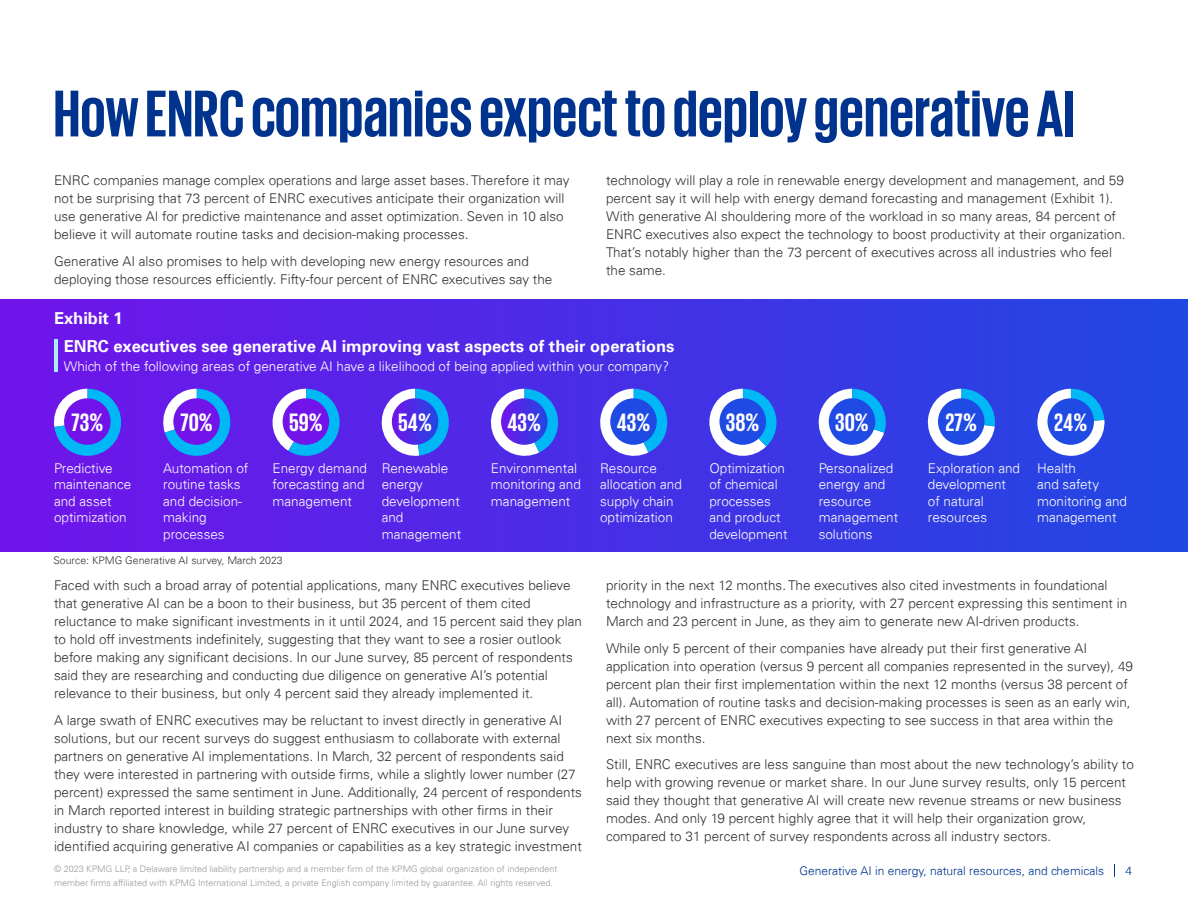
<style>
.page{position:relative;width:1188px;height:918px;background:#fff}
.page>*{position:absolute;margin:0;border:0;box-sizing:border-box;transform-origin:0 0}
.Header_Text_45pt_Blue{font:700 67.5px "KPMG";color:#00338d}
.t1{font:700 25.8px "KPMG";color:#fff}
.Graph_Title_11pt_White{font:700 16.5px "Univers";color:#fff}
.Bodycopy_9pt{font:300 13.5px/18px "Univers 45";color:#333}
.Bodycopy_9pt_White{font:300 13.5px/16.5px "Univers 45";color:#fff}
.t2{font:300 12px "Univers 45";color:#00338d}
.Source_7pt{font:300 10.5px "Univers 45";color:#333}
.t3{font:300 9px "Univers 45";color:#989898}
</style>
<div class="page">
<div style="left:0;top:300px;width:1188px;height:252px;background:linear-gradient(to right,#7114ea,#2048e2)"></div>
<hr style="left:54px;top:340px;width:3px;height:32px;background:#aceaff">
<svg style="left:706px;top:389px;width:70px;height:70px"></svg>
<div style="left:719px;top:398px;width:47px;height:47px;background:#1f4ae3;border-radius:50%"></div>
<svg style="left:595px;top:389px;width:72px;height:72px"></svg>
<div style="left:610px;top:398px;width:47px;height:47px;background:#1f4ae3;border-radius:50%"></div>
<svg style="left:486px;top:389px;width:72px;height:72px"></svg>
<svg style="left:501px;top:398px;width:47px;height:47px;background:#4a32e6"></svg>
<svg style="left:380px;top:389px;width:69px;height:69px"></svg>
<div style="left:392px;top:398px;width:46px;height:47px;background:linear-gradient(to right,#7313ea,#2248e3);border-radius:23px"></div>
<svg style="left:268px;top:389px;width:72px;height:67px"></svg>
<div style="left:283px;top:398px;width:46px;height:47px;background:#7213ea;border-radius:50%"></div>
<svg style="left:159px;top:389px;width:71px;height:67px"></svg>
<div style="left:173px;top:398px;width:47px;height:47px;background:#7213ea;border-radius:50%"></div>
<svg style="left:52px;top:389px;width:69px;height:67px;background:#5186f2"></svg>
<div style="left:64px;top:398px;width:47px;height:47px;background:#7213ea;border-radius:50%"></div>
<svg style="left:1114px;top:864px;width:1px;height:13px"></svg>
<svg style="left:1036px;top:389px;width:70px;height:68px"></svg>
<div style="left:1047px;top:398px;width:47px;height:47px;background:#1f4ae3;border-radius:50%"></div>
<svg style="left:926px;top:389px;width:69px;height:69px"></svg>
<div style="left:938px;top:398px;width:47px;height:47px;background:#1f4ae3;border-radius:50%"></div>
<svg style="left:815px;top:389px;width:71px;height:71px"></svg>
<div style="left:829px;top:398px;width:46px;height:47px;background:#1f4ae3;border-radius:50%"></div>
<p class="Header_Text_45pt_Blue" style="left:54px;top:80px;width:1023px">How ENRC companies expect to deploy generative AI</p>
<p class="Bodycopy_9pt" style="left:54px;top:171px;width:517px">ENRC companies manage complex operations and large asset bases. Therefore it may not be surprising that 73 percent of ENRC executives anticipate their organization will use generative AI for predictive maintenance and asset optimization. Seven in 10 also believe it will automate routine tasks and decision-making processes.</p>
<p class="Bodycopy_9pt" style="left:54px;top:252px;width:500px">Generative AI also promises to help with developing new energy resources and deploying those resources efficiently. Fifty-four percent of ENRC executives say the</p>
<p class="Bodycopy_9pt" style="left:606px;top:171px;width:521px">technology will play a role in renewable energy development and management, and 59 percent say it will help with energy demand forecasting and management (Exhibit 1).<br>With generative AI shouldering more of the workload in so many areas, 84 percent of ENRC executives also expect the technology to boost productivity at their organization.<br>That’s notably higher than the 73 percent of executives across all industries who feel the same.</p>
<p class="Graph_Title_11pt_White" style="left:54px;top:309px;width:70px">Exhibit 1</p>
<p class="Graph_Title_11pt_White" style="left:64px;top:336px;width:612px">ENRC executives see generative AI improving vast aspects of their operations</p>
<p class="Bodycopy_9pt_White" style="left:64px;top:358px;width:607px">Which of the following areas of generative AI have a likelihood of being applied within your company?</p>
<h2 class="t1" style="left:71px;top:409px;width:33px">73%</h2>
<h2 class="t1" style="left:180px;top:409px;width:34px">70%</h2>
<h2 class="t1" style="left:289px;top:409px;width:35px">59%</h2>
<h2 class="t1" style="left:398px;top:409px;width:35px">54%</h2>
<h2 class="t1" style="left:508px;top:409px;width:35px">43%</h2>
<h2 class="t1" style="left:617px;top:409px;width:35px">43%</h2>
<h2 class="t1" style="left:726px;top:409px;width:35px">38%</h2>
<h2 class="t1" style="left:835px;top:409px;width:35px">30%</h2>
<h2 class="t1" style="left:946px;top:409px;width:33px">27%</h2>
<h2 class="t1" style="left:1054px;top:409px;width:35px">24%</h2>
<p class="Bodycopy_9pt_White" style="left:54px;top:460px;width:79px">Predictive maintenance and asset optimization</p>
<p class="Bodycopy_9pt_White" style="left:273px;top:460px;width:96px">Energy demand forecasting and management</p>
<p class="Bodycopy_9pt_White" style="left:709px;top:460px;width:80px">Optimization of chemical processes and product development</p>
<p class="Bodycopy_9pt_White" style="left:928px;top:460px;width:94px">Exploration and development of natural resources</p>
<p class="Bodycopy_9pt_White" style="left:1037px;top:460px;width:92px">Health<br>and safety monitoring and management</p>
<p class="Bodycopy_9pt_White" style="left:163px;top:460px;width:87px">Automation of routine tasks and decision&shy;making processes</p>
<p class="Bodycopy_9pt_White" style="left:382px;top:460px;width:81px">Renewable energy development and management</p>
<p class="Bodycopy_9pt_White" style="left:491px;top:460px;width:92px">Environmental monitoring and management</p>
<p class="Bodycopy_9pt_White" style="left:600px;top:460px;width:83px">Resource allocation and supply chain optimization</p>
<p class="Bodycopy_9pt_White" style="left:819px;top:460px;width:81px">Personalized energy and resource management solutions</p>
<p class="Source_7pt" style="left:54px;top:554px;width:231px">Source: KPMG Generative AI survey, March 2023</p>
<p class="Bodycopy_9pt" style="left:54px;top:576px;width:529px">Faced with such a broad array of potential applications, many ENRC executives believe that generative AI can be a boon to their business, but 35 percent of them cited reluctance to make significant investments in it until 2024, and 15 percent said they plan to hold off investments indefinitely, suggesting that they want to see a rosier outlook before making any significant decisions. In our June survey, 85 percent of respondents said they are researching and conducting due diligence on generative AI’s potential relevance to their business, but only 4 percent said they already implemented it.</p>
<p class="Bodycopy_9pt" style="left:54px;top:711px;width:529px">A large swath of ENRC executives may be reluctant to invest directly in generative AI solutions, but our recent surveys do suggest enthusiasm to collaborate with external partners on generative AI implementations. In March, 32 percent of respondents said they were interested in partnering with outside firms, while a slightly lower number (27 percent) expressed the same sentiment in June. Additionally, 24 percent of respondents in March reported interest in building strategic partnerships with other firms in their industry to share knowledge, while 27 percent of ENRC executives in our June survey identified acquiring generative AI companies or capabilities as a key strategic investment</p>
<p class="Bodycopy_9pt" style="left:606px;top:576px;width:523px">priority in the next 12 months. The executives also cited investments in foundational technology and infrastructure as a priority, with 27 percent expressing this sentiment in<br>March and 23 percent in June, as they aim to generate new AI-driven products.</p>
<p class="Bodycopy_9pt" style="left:606px;top:639px;width:529px">While only 5 percent of their companies have already put their first generative AI application into operation (versus 9 percent all companies represented in the survey), 49 percent plan their first implementation within the next 12 months (versus 38 percent of all). Automation of routine tasks and decision-making processes is seen as an early win, with 27 percent of ENRC executives expecting to see success in that area within the next six months.</p>
<p class="Bodycopy_9pt" style="left:606px;top:755px;width:529px">Still, ENRC executives are less sanguine than most about the new technology’s ability to help with growing revenue or market share. In our June survey results, only 15 percent said they thought that generative AI will create new revenue streams or new business modes. And only 19 percent highly agree that it will help their organization grow, compared to 31 percent of survey respondents across all industry sectors.</p>
<p class="t3" style="left:54px;top:864px;width:505px">© 2023 KPMG LLP, a Delaware limited liability partnership and a member firm of the KPMG global organization of independent</p>
<p class="t2" style="left:1125px;top:863px;width:8px">4</p>
<p class="t3" style="left:54px;top:877px;width:501px">member firms affiliated with KPMG International Limited, a private English company limited by guarantee. All rights reserved.</p>
<p class="t2" style="left:800px;top:863px;width:306px">Generative AI in energy, natural resources, and chemicals</p>
</div>
